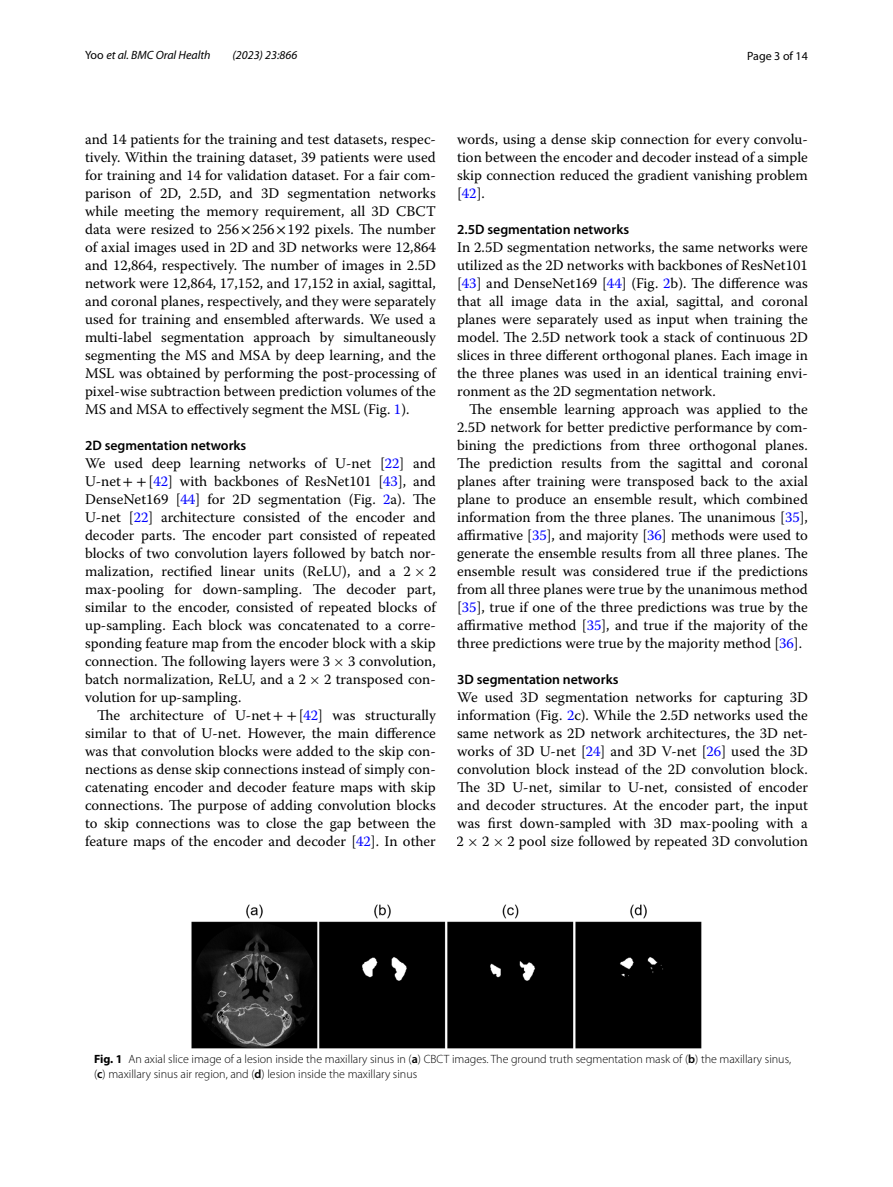
<style>
.page{position:relative;width:893px;height:1187px;background:#fff}
.page>*{position:absolute;margin:0;border:0;box-sizing:border-box;transform-origin:0 0}
.t1{font:14.7px/18px "Warnock Pro";color:#000;text-align:justify}
.t2{font:600 13.8px "Myriad Pro";color:#000}
.t3{font:300 12px/15px "Myriad Pro";color:#000}
.t4{font:italic 12px "Myriad Pro";color:#000}
.t5{font:12px "Myriad Pro";color:#000}
.s1{font-style:normal}
.s2{font-family:"STIX"}
.s3{color:#00f}
.s4{font-family:"Warnock Pro Regular 3"}
.s5{font-family:"MTSYN3"}
.s6{font-family:"Warnock Pro Regular 4"}
.s7{font-family:"MTSYN4"}
.s8{font-family:"Warnock Pro Regular 5"}
.s9{font-family:"MTSYN"}
.s10{font-family:"Warnock Pro Regular 2"}
.s11{font-family:"MTSYN2"}
.s12{font-weight:700}
.s13{font-weight:600}
</style>
<div class="page">
<img style="left:191px;top:904px;width:511px;height:144px">
<p class="t4" style="left:85px;top:48px;width:127px"><span class="s1">Yoo</span> et al. BMC Oral Health</p>
<p class="t4" style="left:233px;top:48px;width:66px">(2023) 23:866</p>
<p class="t5" style="left:747px;top:48px;width:62px">Page 3 of 14</p>
<p class="t1" style="left:85px;top:130px;width:352px">and 14 patients for the training and test datasets, respec&shy;tively. Within the training dataset, 39 patients were used for training and 14 for validation dataset. For a fair com&shy;parison of 2D, 2.5D, and 3D segmentation networks while meeting the memory requirement, all 3D CBCT data were resized to 256<span class="s2">×</span>256<span class="s2">×</span>192 pixels. The number of axial images used in 2D and 3D networks were 12,864 and 12,864, respectively. The number of images in 2.5D network were 12,864, 17,152, and 17,152 in axial, sagittal, and coronal planes, respectively, and they were separately used for training and ensembled afterwards. We used a multi-label segmentation approach by simultaneously segmenting the MS and MSA by deep learning, and the MSL was obtained by performing the post-processing of pixel-wise subtraction between prediction volumes of the MS and MSA to effectively segment the MSL (Fig. <span class="s3">1</span>).</p>
<p class="t2" style="left:85px;top:436px;width:163px">2D segmentation networks</p>
<p class="t1" style="left:85px;top:454px;width:353px">We used deep learning networks of U-net [<span class="s3">22</span>] and U-net<span class="s2">+ +</span>[<span class="s3">42</span>] with backbones of ResNet101 [<span class="s3">43</span>], and DenseNet169 [<span class="s3">44</span>] for 2D segmentation (Fig. <span class="s3">2</span>a). The U-net [<span class="s3">22</span>] architecture consisted of the encoder and decoder parts. The encoder part consisted of repeated blocks of two convolution layers followed by batch nor&shy;malization, rectified linear units (ReLU), and a <span class="s4">2</span> <span class="s5">×</span> <span class="s4">2 </span>max-pooling for down-sampling. The decoder part, similar to the encoder, consisted of repeated blocks of up-sampling. Each block was concatenated to a corre&shy;sponding feature map from the encoder block with a skip connection. The following layers were <span class="s6">3</span> <span class="s7">×</span> <span class="s6">3</span> convolution, batch normalization, ReLU, and a <span class="s8">2</span> <span class="s9">×</span> <span class="s8">2</span> transposed con&shy;volution for up-sampling.</p>
<p class="t1" style="left:85px;top:706px;width:352px;text-indent:12px">The architecture of U-net<span class="s2">+ +</span>[<span class="s3">42</span>] was structurally similar to that of U-net. However, the main difference was that convolution blocks were added to the skip con&shy;nections as dense skip connections instead of simply con&shy;catenating encoder and decoder feature maps with skip connections. The purpose of adding convolution blocks to skip connections was to close the gap between the feature maps of the encoder and decoder [<span class="s3">42</span>]. In other</p>
<p class="t1" style="left:457px;top:130px;width:352px">words, using a dense skip connection for every convolu&shy;tion between the encoder and decoder instead of a simple skip connection reduced the gradient vanishing problem [<span class="s3">42</span>].</p>
<p class="t2" style="left:457px;top:220px;width:173px">2.5D segmentation networks</p>
<p class="t1" style="left:457px;top:238px;width:352px">In 2.5D segmentation networks, the same networks were utilized as the 2D networks with backbones of ResNet101 [<span class="s3">43</span>] and DenseNet169 [<span class="s3">44</span>] (Fig. <span class="s3">2</span>b). The difference was that all image data in the axial, sagittal, and coronal planes were separately used as input when training the model. The 2.5D network took a stack of continuous 2D slices in three different orthogonal planes. Each image in the three planes was used in an identical training envi&shy;ronment as the 2D segmentation network.</p>
<p class="t1" style="left:457px;top:400px;width:352px;text-indent:12px">The ensemble learning approach was applied to the 2.5D network for better predictive performance by com&shy;bining the predictions from three orthogonal planes.<br>The prediction results from the sagittal and coronal planes after training were transposed back to the axial plane to produce an ensemble result, which combined information from the three planes. The unanimous [<span class="s3">35</span>], affirmative [<span class="s3">35</span>], and majority [<span class="s3">36</span>] methods were used to generate the ensemble results from all three planes. The ensemble result was considered true if the predictions from all three planes were true by the unanimous method [<span class="s3">35</span>], true if one of the three predictions was true by the affirmative method [<span class="s3">35</span>], and true if the majority of the three predictions were true by the majority method [<span class="s3">36</span>].</p>
<p class="t2" style="left:457px;top:670px;width:163px">3D segmentation networks</p>
<p class="t1" style="left:457px;top:688px;width:353px">We used 3D segmentation networks for capturing 3D information (Fig. <span class="s3">2</span>c). While the 2.5D networks used the same network as 2D network architectures, the 3D net&shy;works of 3D U-net [<span class="s3">24</span>] and 3D V-net [<span class="s3">26</span>] used the 3D convolution block instead of the 2D convolution block.<br>The 3D U-net, similar to U-net, consisted of encoder and decoder structures. At the encoder part, the input was first down-sampled with 3D max-pooling with a <span class="s10">2</span> <span class="s11">×</span> <span class="s10">2</span> <span class="s11">×</span> <span class="s10">2</span> pool size followed by repeated 3D convolution</p>
<p class="t3" style="left:94px;top:1052px;width:699px"><span class="s12">Fig. 1</span> An axial slice image of a lesion inside the maxillary sinus in (<span class="s13">a</span>) CBCT images. The ground truth segmentation mask of (<span class="s13">b</span>) the maxillary sinus, (<span class="s13">c</span>) maxillary sinus air region, and (<span class="s13">d</span>) lesion inside the maxillary sinus</p>
</div>
